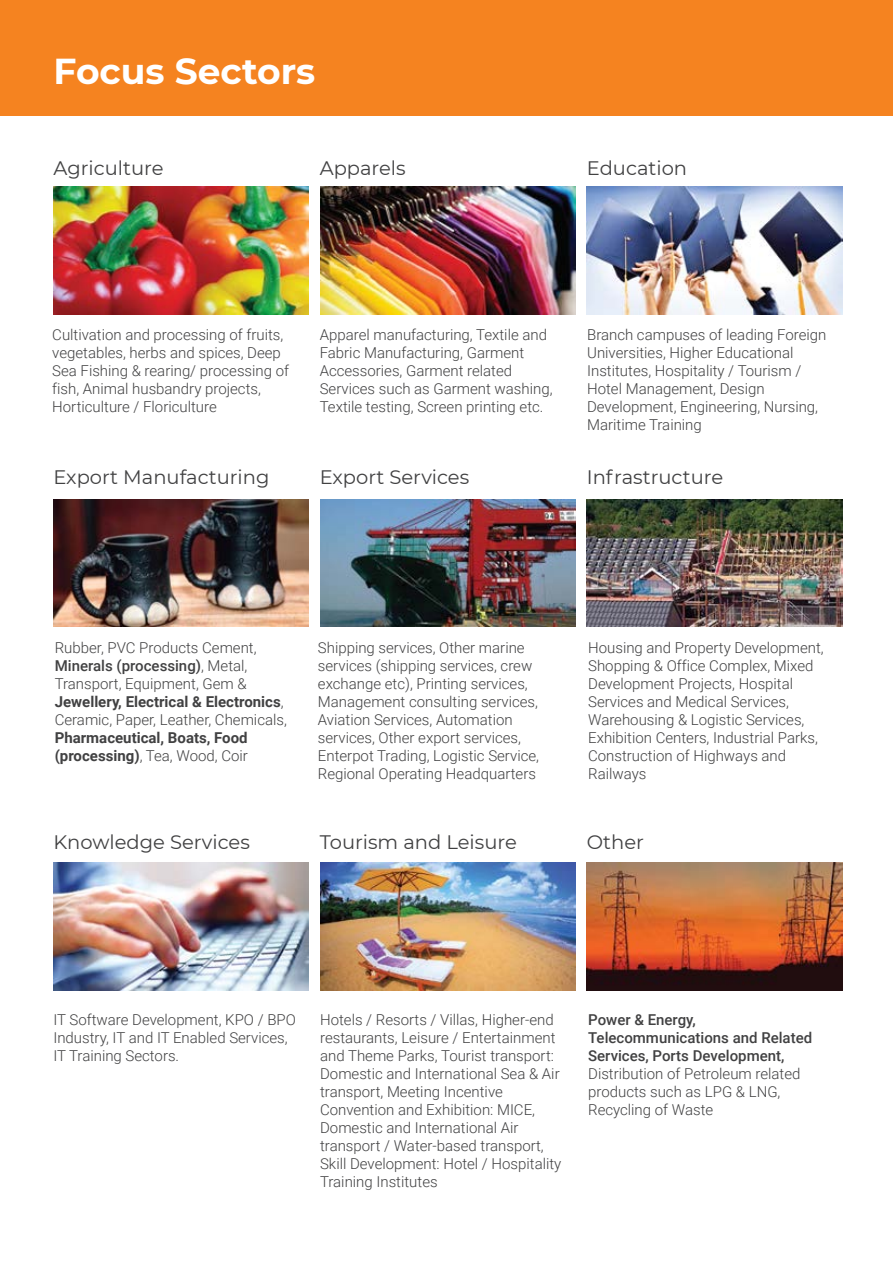
<style>
.page{position:relative;width:893px;height:1263px;background:#fff}
.page>*{position:absolute;margin:0;border:0;box-sizing:border-box;transform-origin:0 0}
.t1{font:700 36px "Montserrat";color:#fff}
.t2{font:19.5px "Montserrat";color:#414142}
.t3{font:300 15px/18px "Roboto";color:#414142}
.t4{font:500 15px/18px "Roboto";color:#414142}
.t5{font:700 15px/18px "Roboto";color:#414142}
.s1{font-weight:500}
.s2{font-weight:700}
.s3{font-weight:300}
</style>
<div class="page">
<div style="left:0;top:1px;width:893px;height:115px;background:#f58320"></div>
<img style="left:320px;top:187px;width:256px;height:127px">
<img style="left:587px;top:187px;width:255px;height:127px">
<img style="left:320px;top:499px;width:256px;height:128px">
<img style="left:587px;top:499px;width:255px;height:128px">
<img style="left:54px;top:863px;width:255px;height:127px">
<img style="left:320px;top:863px;width:256px;height:127px">
<img style="left:587px;top:863px;width:255px;height:127px">
<img style="left:54px;top:187px;width:255px;height:127px">
<img style="left:54px;top:499px;width:255px;height:128px">
<h1 class="t1" style="left:54px;top:46px;width:263px">Focus Sectors</h1>
<h2 class="t2" style="left:54px;top:154px;width:111px">Agriculture</h2>
<h2 class="t2" style="left:320px;top:154px;width:87px">Apparels</h2>
<h2 class="t2" style="left:587px;top:154px;width:102px">Education</h2>
<p class="t3" style="left:52px;top:325px;width:238px">Cultivation and processing of fruits, vegetables, herbs and spices, Deep Sea Fishing &amp; rearing/ processing of fish, Animal husbandry projects, Horticulture / Floriculture</p>
<h2 class="t2" style="left:54px;top:463px;width:217px">Export Manufacturing</h2>
<p class="t3" style="left:320px;top:325px;width:234px">Apparel manufacturing, Textile and Fabric Manufacturing, Garment Accessories, Garment related Services such as Garment washing, Textile testing, Screen printing etc.</p>
<h2 class="t2" style="left:320px;top:463px;width:151px">Export Services</h2>
<p class="t3" style="left:587px;top:325px;width:241px">Branch campuses of leading Foreign<br>Universities, Higher Educational<br>Institutes, Hospitality / Tourism /<br>Hotel Management, Design<br>Development, Engineering, Nursing,<br>Maritime Training</p>
<h2 class="t2" style="left:587px;top:463px;width:138px">Infrastructure</h2>
<p class="t3" style="left:55px;top:638px;width:234px">Rubber, PVC Products Cement, <span class="s1">Minerals (processing)</span>, Metal, Transport, Equipment, Gem &amp; <span class="s2">Jewellery, Electrical &amp; Electronics</span>, Ceramic, Paper, Leather, Chemicals,</p>
<p class="t5" style="left:55px;top:728px;width:195px">Pharmaceutical, Boats, Food (processing)<span class="s3">, Tea, Wood, Coir</span></p>
<p class="t3" style="left:318px;top:638px;width:223px">Shipping services, Other marine services (shipping services, crew exchange etc), Printing services, Management consulting services, Aviation Services, Automation services, Other export services, Enterpot Trading, Logistic Service, Regional Operating Headquarters</p>
<p class="t3" style="left:588px;top:638px;width:237px">Housing and Property Development,<br>Shopping &amp; Office Complex, Mixed<br>Development Projects, Hospital<br>Services and Medical Services,<br>Warehousing &amp; Logistic Services,<br>Exhibition Centers, Industrial Parks,<br>Construction of Highways and<br>Railways</p>
<h2 class="t2" style="left:54px;top:828px;width:198px">Knowledge Services</h2>
<h2 class="t2" style="left:320px;top:828px;width:199px">Tourism and Leisure</h2>
<h2 class="t2" style="left:587px;top:828px;width:59px">Other</h2>
<p class="t3" style="left:53px;top:1010px;width:244px">IT Software Development, KPO / BPO<br>Industry, IT and IT Enabled Services,<br>IT Training Sectors.</p>
<p class="t3" style="left:320px;top:1010px;width:243px">Hotels / Resorts / Villas, Higher-end restaurants, Leisure / Entertainment and Theme Parks, Tourist transport:<br>Domestic and International Sea &amp; Air transport, Meeting Incentive Convention and Exhibition: MICE, Domestic and International Air transport / Water-based transport, Skill Development: Hotel / Hospitality Training Institutes</p>
<p class="t4" style="left:588px;top:1010px;width:226px">Power &amp; Energy,<br>Telecommunications and Related<br>Services, Ports Development,</p>
<p class="t3" style="left:588px;top:1064px;width:214px">Distribution of Petroleum related products such as LPG &amp; LNG,<br>Recycling of Waste</p>
</div>
